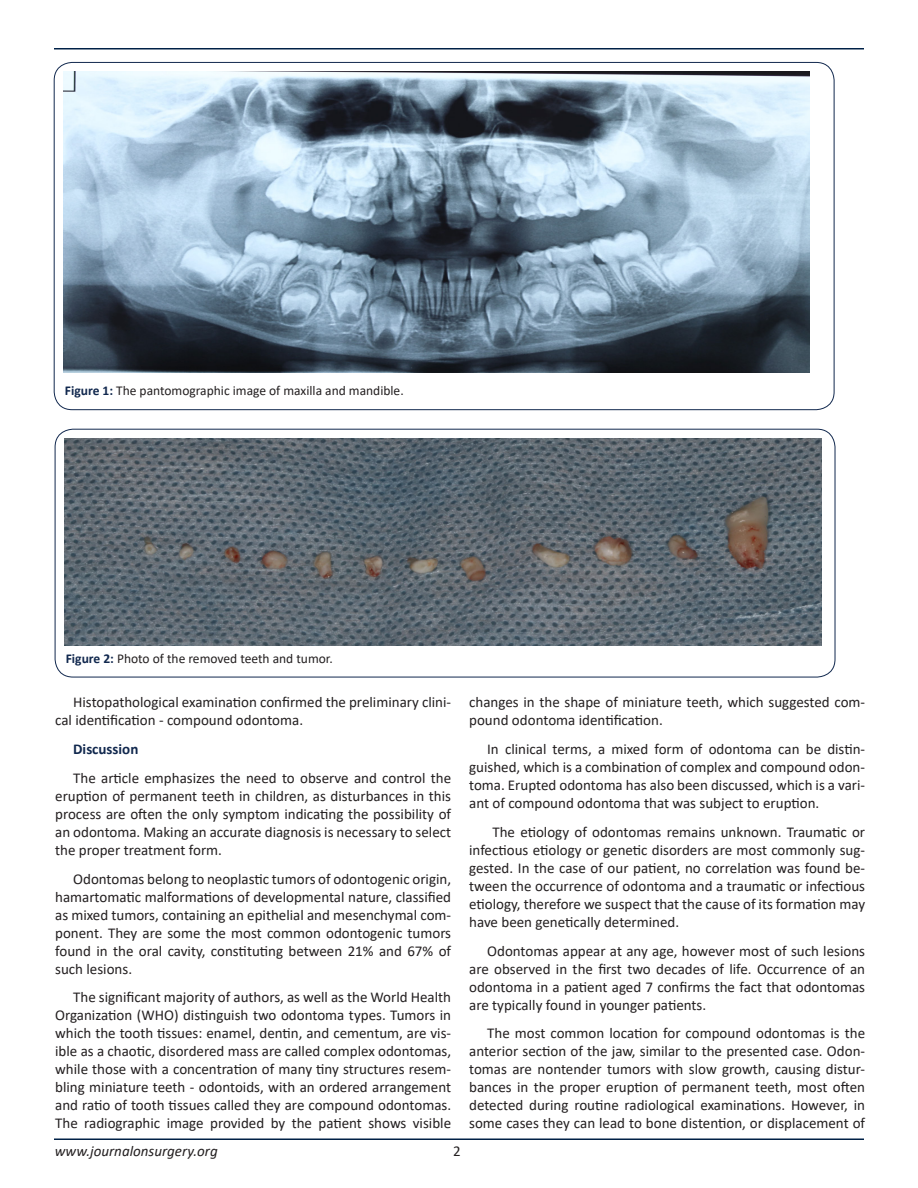
<style>
.page{position:relative;width:918px;height:1188px;background:#fff}
.page>*{position:absolute;margin:0;border:0;box-sizing:border-box;transform-origin:0 0}
.t1{font:15px/18px "Calibri";color:#231f20;text-align:justify}
.t2{font:italic 15px "Calibri";color:#231f20}
.t3{font:700 15px "Calibri";color:#11284e}
.t4{font:13.5px "Calibri";color:#231f20}
.s1{font-weight:700;color:#11284e}
</style>
<div class="page">
<hr style="left:54px;top:48px;width:810px;height:2px;background:#002147">
<hr style="left:54px;top:1138px;width:810px;height:2px;background:#002147">
<img style="left:63px;top:72px;width:747px;height:301px">
<div style="left:55px;top:429px;width:780px;height:248px;border:1px solid #11284e;border-radius:18px"></div>
<img style="left:64px;top:438px;width:758px;height:208px">
<p class="t4" style="left:65px;top:381px;width:340px"><span class="s1">Figure 1:</span> The pantomographic image of maxilla and mandible.</p>
<p class="t4" style="left:66px;top:649px;width:268px"><span class="s1">Figure 2:</span> Photo of the removed teeth and tumor.</p>
<p class="t1" style="left:55px;top:693px;width:397px;text-indent:18px">Histopathological examination confirmed the preliminary clini&shy;cal identification - compound odontoma.</p>
<p class="t3" style="left:73px;top:738px;width:67px">Discussion</p>
<p class="t1" style="left:55px;top:768px;width:398px;text-indent:18px">The article emphasizes the need to observe and control the eruption of permanent teeth in children, as disturbances in this process are often the only symptom indicating the possibility of an odontoma. Making an accurate diagnosis is necessary to select the proper treatment form.</p>
<p class="t1" style="left:55px;top:869px;width:397px;text-indent:18px">Odontomas belong to neoplastic tumors of odontogenic origin, hamartomatic malformations of developmental nature, classified as mixed tumors, containing an epithelial and mesenchymal com&shy;ponent. They are some the most common odontogenic tumors found in the oral cavity, constituting between 21% and 67% of such lesions.</p>
<p class="t1" style="left:55px;top:988px;width:397px;text-indent:18px">The significant majority of authors, as well as the World Health Organization (WHO) distinguish two odontoma types. Tumors in which the tooth tissues: enamel, dentin, and cementum, are vis&shy;ible as a chaotic, disordered mass are called complex odontomas, while those with a concentration of many tiny structures resem&shy;bling miniature teeth - odontoids, with an ordered arrangement and ratio of tooth tissues called they are compound odontomas.<br>The radiographic image provided by the patient shows visible</p>
<p class="t2" style="left:55px;top:1140px;width:164px">www.journalonsurgery.org</p>
<p class="t1" style="left:453px;top:1141px;width:9px">2</p>
<p class="t1" style="left:469px;top:693px;width:397px">changes in the shape of miniature teeth, which suggested com&shy;pound odontoma identification.</p>
<p class="t1" style="left:469px;top:740px;width:397px;text-indent:18px">In clinical terms, a mixed form of odontoma can be distin&shy;guished, which is a combination of complex and compound odon&shy;toma. Erupted odontoma has also been discussed, which is a vari&shy;ant of compound odontoma that was subject to eruption.</p>
<p class="t1" style="left:469px;top:822px;width:397px;text-indent:23px">The etiology of odontomas remains unknown. Traumatic or infectious etiology or genetic disorders are most commonly sug&shy;gested. In the case of our patient, no correlation was found be&shy;tween the occurrence of odontoma and a traumatic or infectious etiology, therefore we suspect that the cause of its formation may have been genetically determined.</p>
<p class="t1" style="left:469px;top:941px;width:397px;text-indent:18px">Odontomas appear at any age, however most of such lesions are observed in the first two decades of life. Occurrence of an odontoma in a patient aged 7 confirms the fact that odontomas are typically found in younger patients.</p>
<p class="t1" style="left:469px;top:1024px;width:397px;text-indent:18px">The most common location for compound odontomas is the anterior section of the jaw, similar to the presented case. Odon&shy;tomas are nontender tumors with slow growth, causing distur&shy;bances in the proper eruption of permanent teeth, most often detected during routine radiological examinations. However, in some cases they can lead to bone distention, or displacement of</p>
</div>
